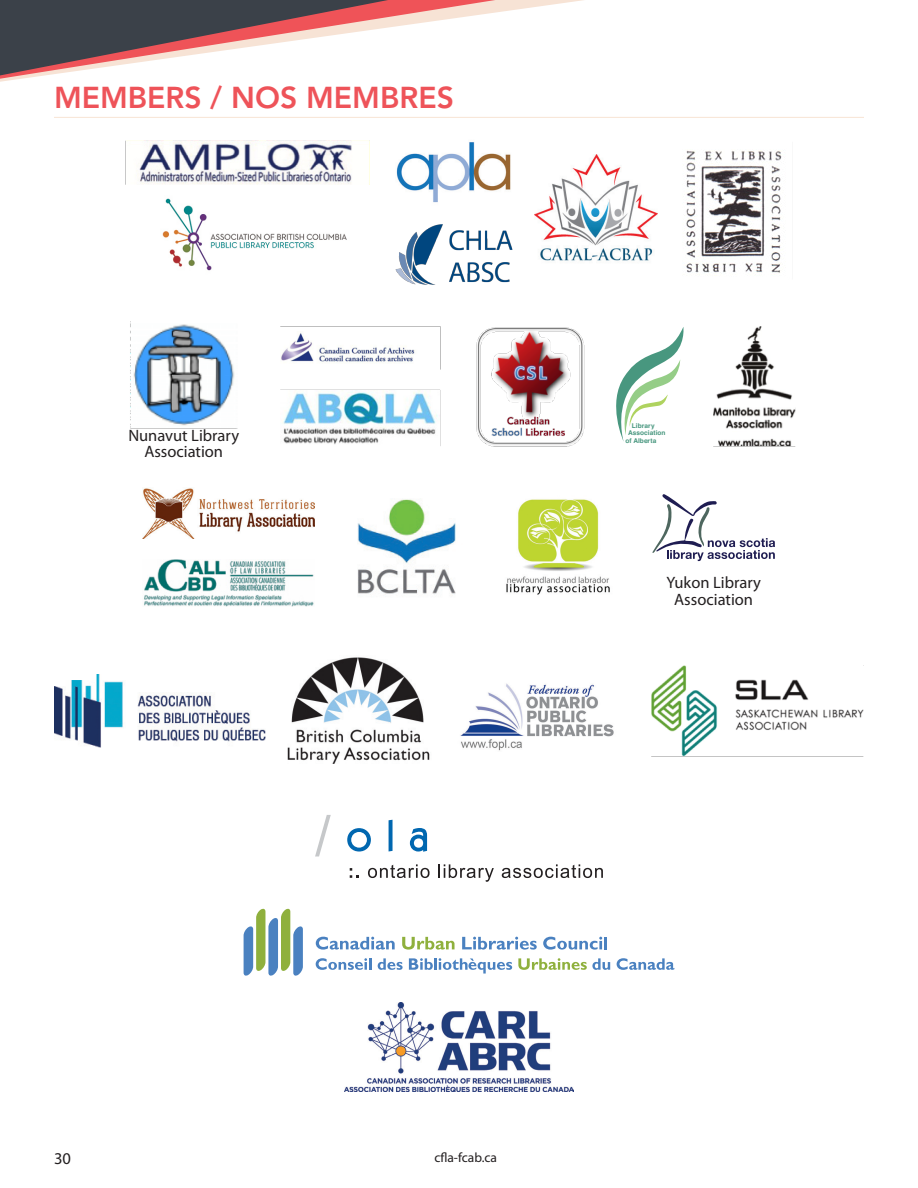
<style>
.page{position:relative;width:918px;height:1188px;background:#fff}
.page>*{position:absolute;margin:0;border:0;box-sizing:border-box;transform-origin:0 0}
.t1{font:800 30px "Avenir LT Std";color:#ee5359}
.Report_Body_Text_-_N{font:16.5px/16.5px "Myriad Pro";color:#231f20;text-align:center}
.t2{font:13.5px "Myriad Pro";color:#231f20}
.t3{font:700 6.6px/7.4px "Helvetica";letter-spacing:.005em;color:#48977f}
</style>
<div class="page">
<svg style="left:0;top:0;width:584px;height:82px"></svg>
<svg style="left:0;top:0;width:481px;height:79px"></svg>
<hr style="left:54px;top:117px;width:810px;height:1px;background:#f8e4d4">
<img style="left:143px;top:488px;width:171px;height:51px">
<img style="left:144px;top:560px;width:170px;height:47px">
<img style="left:357px;top:499px;width:99px;height:96px">
<img style="left:506px;top:499px;width:104px;height:96px">
<svg style="left:652px;top:494px;width:123px;height:67px"></svg>
<img style="left:54px;top:675px;width:211px;height:72px">
<img style="left:287px;top:657px;width:143px;height:107px">
<img style="left:460px;top:683px;width:154px;height:68px">
<img style="left:651px;top:665px;width:213px;height:91px">
<svg style="left:347px;top:828px;width:24px;height:24px"></svg>
<svg style="left:389px;top:820px;width:4px;height:31px"></svg>
<svg style="left:410px;top:828px;width:17px;height:24px"></svg>
<svg style="left:315px;top:815px;width:16px;height:41px"></svg>
<svg style="left:350px;top:868px;width:9px;height:10px"></svg>
<svg style="left:368px;top:864px;width:62px;height:14px"></svg>
<svg style="left:439px;top:864px;width:55px;height:18px"></svg>
<svg style="left:502px;top:864px;width:101px;height:14px"></svg>
<svg style="left:316px;top:937px;width:79px;height:13px"></svg>
<svg style="left:402px;top:937px;width:53px;height:13px"></svg>
<svg style="left:462px;top:937px;width:75px;height:13px"></svg>
<svg style="left:543px;top:937px;width:64px;height:13px"></svg>
<svg style="left:316px;top:958px;width:55px;height:12px"></svg>
<svg style="left:378px;top:958px;width:25px;height:12px"></svg>
<svg style="left:409px;top:958px;width:103px;height:16px"></svg>
<svg style="left:518px;top:958px;width:92px;height:12px"></svg>
<svg style="left:617px;top:958px;width:57px;height:12px"></svg>
<svg style="left:244px;top:909px;width:59px;height:67px"></svg>
<img style="left:344px;top:1003px;width:230px;height:89px">
<img style="left:395px;top:142px;width:118px;height:143px">
<img style="left:535px;top:155px;width:122px;height:106px">
<img style="left:686px;top:150px;width:96px;height:126px">
<img style="left:139px;top:141px;width:231px;height:43px">
<img style="left:162px;top:198px;width:185px;height:73px">
<img style="left:476px;top:327px;width:109px;height:119px">
<svg style="left:616px;top:327px;width:68px;height:114px"></svg>
<img style="left:713px;top:327px;width:83px;height:119px">
<img style="left:281px;top:332px;width:134px;height:30px">
<img style="left:280px;top:389px;width:160px;height:56px">
<img style="left:130px;top:322px;width:108px;height:107px">
<p class="t1" style="left:54px;top:80px;width:401px">MEMBERS / NOS MEMBRES</p>
<p class="t3" style="left:628px;top:422px;width:39px;text-indent:4px">Library<br>Association</p>
<p class="Report_Body_Text_-_N" style="left:128px;top:426px;width:112px">Nunavut Library</p>
<p class="t3" style="left:626px;top:437px;width:32px">of Alberta</p>
<p class="Report_Body_Text_-_N" style="left:144px;top:443px;width:80px">Association</p>
<p class="Report_Body_Text_-_N" style="left:666px;top:574px;width:96px">Yukon Library<br>Association</p>
<p class="Report_Body_Text_-_N" style="left:54px;top:1150px;width:18px">30</p>
<p class="t2" style="left:434px;top:1149px;width:64px">cfla-fcab.ca</p>
</div>
